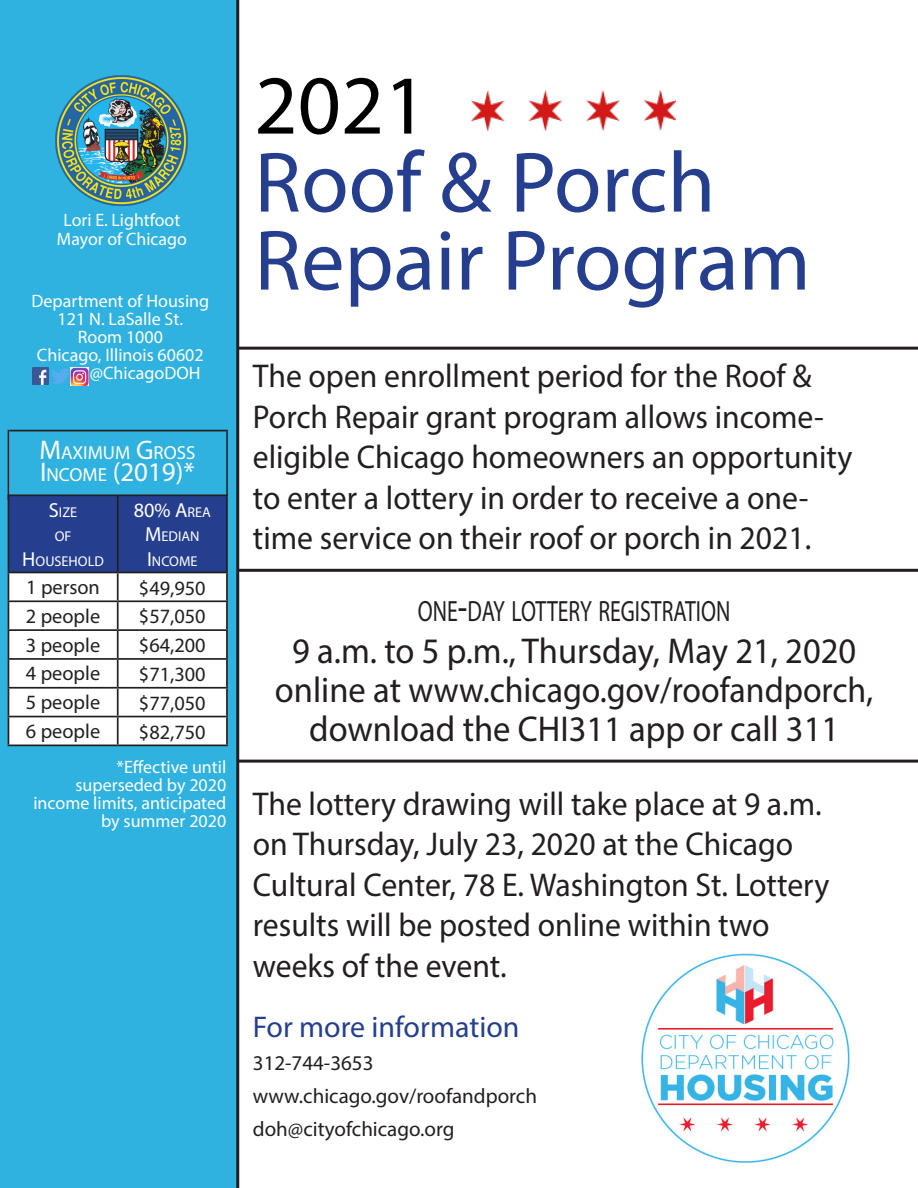
<style>
.page{position:relative;width:918px;height:1188px;background:#fff}
.page>*{position:absolute;margin:0;border:0;box-sizing:border-box;transform-origin:0 0}
.t1{font:86.4px/78px "Myriad Pro";color:#253f8e}
.t2{font:84.3px "Myriad Pro";color:#000}
.t3{font:36px/39px "Myriad Pro";color:#231f20;text-align:center;scale:.96 1}
.t4{font:33px/40.5px "Myriad Pro";color:#231f20;scale:.96 1}
.t5{font:30px "Myriad Pro";color:#253f8e}
.t6{font:29.4px "Myriad Pro";color:#231f20;scale:.74 1}
.t7{font:27px "Myriad Pro";color:#fff}
.t8{font:21px "Myriad Pro";color:#231f20}
.t9{font:20.4px "Myriad Pro";color:#231f20}
.t10{font:20.4px "Myriad Pro";color:#fff}
.t11{font:18.9px "Myriad Pro";color:#fff}
.t12{font:18px/18px "Myriad Pro";color:#fff;text-align:center}
.t13{font:14.25px/24.5px "Myriad Pro";color:#fff}
.s1{font-size:27px}
.s2{font-size:18.9px}
.s3{font-size:20.4px}
.s4{font-size:14.25px}
.s5{font-size:42px}
</style>
<div class="page">
<div style="left:0;top:0;width:239px;height:1188px;background:#30b2e0"></div>
<img style="left:472px;top:90px;width:203px;height:42px">
<hr style="left:238px;top:347px;width:680px;height:3px;background:#231f20">
<img style="left:54px;top:75px;width:135px;height:132px">
<img style="left:50px;top:366px;width:20px;height:20px">
<img style="left:32px;top:368px;width:17px;height:16px">
<img style="left:71px;top:368px;width:17px;height:17px">
<hr style="left:8px;top:494px;width:110px;height:2px;background:#231f20">
<hr style="left:118px;top:494px;width:110px;height:2px;background:#231f20">
<hr style="left:226px;top:496px;width:2px;height:76px;background:#231f20">
<hr style="left:118px;top:572px;width:110px;height:1px;background:#231f20">
<hr style="left:226px;top:573px;width:2px;height:27px;background:#231f20">
<hr style="left:118px;top:600px;width:110px;height:2px;background:#231f20">
<hr style="left:226px;top:602px;width:2px;height:27px;background:#231f20">
<hr style="left:118px;top:629px;width:110px;height:2px;background:#231f20">
<hr style="left:226px;top:631px;width:2px;height:27px;background:#231f20">
<hr style="left:118px;top:658px;width:110px;height:2px;background:#231f20">
<hr style="left:226px;top:660px;width:2px;height:27px;background:#231f20">
<hr style="left:118px;top:687px;width:110px;height:2px;background:#231f20">
<hr style="left:226px;top:689px;width:2px;height:27px;background:#231f20">
<svg style="left:8px;top:495px;width:219px;height:250px"></svg>
<hr style="left:118px;top:716px;width:110px;height:1px;background:#231f20">
<hr style="left:117px;top:717px;width:2px;height:28px;background:#231f20">
<hr style="left:226px;top:717px;width:2px;height:28px;background:#231f20">
<hr style="left:8px;top:745px;width:110px;height:1px;background:#231f20">
<hr style="left:118px;top:745px;width:110px;height:1px;background:#231f20">
<hr style="left:8px;top:430px;width:1px;height:70px;background:#231f20">
<hr style="left:226px;top:431px;width:2px;height:65px;background:#231f20">
<hr style="left:9px;top:430px;width:219px;height:1px;background:#231f20">
<hr style="left:238px;top:569px;width:680px;height:3px;background:#231f20">
<hr style="left:238px;top:760px;width:680px;height:3px;background:#231f20">
<img style="left:641px;top:953px;width:209px;height:210px">
<p class="t12" style="left:64px;top:211px;width:118px">Lori E. Lightfoot</p>
<p class="t12" style="left:57px;top:230px;width:131px">Mayor of Chicago</p>
<p class="t12" style="left:31px;top:291px;width:179px">Department of Housing</p>
<p class="t12" style="left:37px;top:309px;width:168px">121 N. LaSalle St.<br>Room 1000<br>Chicago, Illinois 60602</p>
<p class="t12" style="left:90px;top:363px;width:112px">@ChicagoDOH</p>
<p class="t11" style="left:39px;top:441px;width:157px"><span class="s1">M</span>AXIMUM <span class="s1">G</span>ROSS</p>
<p class="t7" style="left:40px;top:455px;width:156px">I <span class="s2">NCOME</span> (2019)*</p>
<p class="t13" style="left:49px;top:500px;width:30px"><span class="s3">S</span>IZE</p>
<p class="t13" style="left:55px;top:524px;width:18px">OF</p>
<p class="t13" style="left:22px;top:548px;width:83px"><span class="s3">H</span>OUSEHOLD</p>
<p class="t10" style="left:134px;top:497px;width:79px">80% A<span class="s4">REA</span></p>
<p class="t13" style="left:145px;top:524px;width:56px"><span class="s3">M</span>EDIAN<br><span class="s3">I</span> NCOME</p>
<p class="t9" style="left:26px;top:575px;width:75px">1 person</p>
<p class="t9" style="left:139px;top:575px;width:68px">$49,950</p>
<p class="t9" style="left:26px;top:603px;width:76px">2 people</p>
<p class="t9" style="left:139px;top:604px;width:68px">$57,050</p>
<p class="t9" style="left:26px;top:632px;width:76px">3 people</p>
<p class="t9" style="left:139px;top:633px;width:68px">$64,200</p>
<p class="t9" style="left:26px;top:661px;width:76px">4 people</p>
<p class="t9" style="left:139px;top:662px;width:68px">$71,300</p>
<p class="t9" style="left:26px;top:690px;width:76px">5 people</p>
<p class="t9" style="left:139px;top:690px;width:68px">$77,050</p>
<p class="t9" style="left:26px;top:719px;width:76px">6 people</p>
<p class="t9" style="left:139px;top:719px;width:68px">$82,750</p>
<p class="t12" style="left:33px;top:758px;width:194px;text-align:right">*Effective until superseded by 2020 income limits, anticipated by summer 2020</p>
<p class="t2" style="left:254px;top:53px;width:175px">2021</p>
<p class="t1" style="left:254px;top:142px;width:558px">Roof &amp; Porch<br>Repair Program</p>
<p class="t4" style="left:253px;top:356px;width:626px">The open enrollment period for the Roof &amp; Porch Repair grant program allows income&shy;eligible Chicago homeowners an opportunity to enter a lottery in order to receive a one&shy;time service on their roof or porch in 2021.</p>
<p class="t6" style="left:418px;top:593px;width:424px">ONE<span class="s5">-</span>DAY LOTTERY REGISTRATION</p>
<p class="t3" style="left:292px;top:631px;width:589px">9 a.m. to 5 p.m., Thursday, May 21, 2020</p>
<p class="t3" style="left:275px;top:670px;width:625px">online at www.chicago.gov/roofandporch, download the CHI311 app or call 311</p>
<p class="t4" style="left:253px;top:783px;width:602px">The lottery drawing will take place at 9 a.m. on Thursday, July 23, 2020 at the Chicago Cultural Center, 78 E. Washington St. Lottery results will be posted online within two weeks of the event.</p>
<p class="t5" style="left:253px;top:1008px;width:268px">For more information</p>
<p class="t8" style="left:253px;top:1050px;width:122px">312-744-3653</p>
<p class="t8" style="left:253px;top:1083px;width:286px">www.chicago.gov/roofandporch</p>
<p class="t8" style="left:253px;top:1116px;width:203px">doh@cityofchicago.org</p>
</div>
